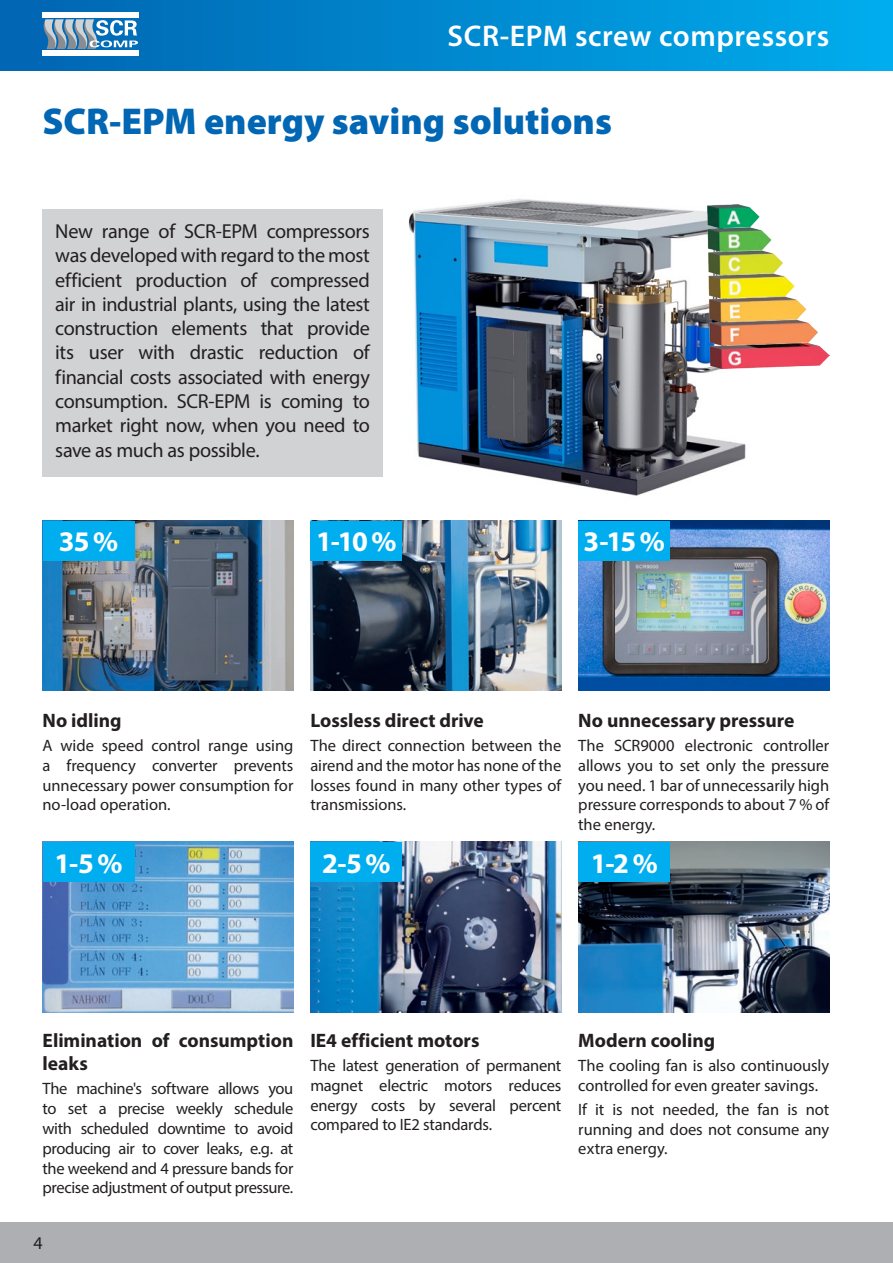
<style>
.page{position:relative;width:893px;height:1263px;background:#fff}
.page>*{position:absolute;margin:0;border:0;box-sizing:border-box;transform-origin:0 0}
.t1{font:900 37.5px "Myriad Pro";color:#0166b3}
.t2{font:600 30px "Myriad Pro";letter-spacing:.02em;color:#fff}
.t3{font:700 28.5px "Myriad Pro";color:#fff}
.t4{font:20.25px/24.3px "Myriad Pro";letter-spacing:-.02em;color:#231f20;text-align:justify}
.t5{font:700 19.5px/23.4px "Myriad Pro";color:#231f20}
.t6{font:18px "Myriad Pro";color:#231f20}
.t7{font:16.5px/19.8px "Myriad Pro";letter-spacing:-.005em;color:#231f20;text-align:justify}
</style>
<div class="page">
<div style="left:0;top:1222px;width:893px;height:41px;background:#aeafb3"></div>
<div style="left:0;top:0;width:893px;height:70px;background:linear-gradient(to right,#0767b2,#00abec)"></div>
<div style="left:43px;top:13px;width:96px;height:5px;background:#fff"></div>
<div style="left:43px;top:50px;width:96px;height:5px;background:#fff"></div>
<svg style="left:43px;top:19px;width:95px;height:30px;background:#74a1c1"></svg>
<img style="left:408px;top:198px;width:343px;height:298px">
<div style="left:43px;top:210px;width:340px;height:267px;background:#d1d2d4"></div>
<img style="left:708px;top:204px;width:121px;height:164px">
<img style="left:578px;top:842px;width:251px;height:170px">
<div style="left:578px;top:842px;width:92px;height:40px;background:#00aeef"></div>
<img style="left:310px;top:842px;width:251px;height:170px">
<div style="left:310px;top:842px;width:92px;height:40px;background:#00aeef"></div>
<img style="left:43px;top:842px;width:250px;height:170px">
<div style="left:43px;top:842px;width:91px;height:40px;background:#00aeef"></div>
<img style="left:43px;top:521px;width:250px;height:170px">
<div style="left:43px;top:521px;width:91px;height:39px;background:#00aeef"></div>
<img style="left:578px;top:521px;width:251px;height:170px">
<div style="left:578px;top:521px;width:92px;height:39px;background:#00aeef"></div>
<img style="left:310px;top:521px;width:251px;height:170px">
<div style="left:310px;top:521px;width:92px;height:39px;background:#00aeef"></div>
<h2 class="t2" style="left:448px;top:17px;width:383px">SCR-EPM screw compressors</h2>
<h1 class="t1" style="left:43px;top:97px;width:571px">SCR-EPM energy saving solutions</h1>
<p class="t4" style="left:55px;top:219px;width:316px">New range of SCR-EPM compressors was developed with regard to the most efficient production of compressed air in industrial plants, using the latest construction elements that provide its user with drastic reduction of financial costs associated with energy consumption. SCR-EPM is coming to market right now, when you need to save as much as possible.</p>
<h3 class="t3" style="left:59px;top:523px;width:61px">35%</h3>
<h3 class="t3" style="left:316px;top:523px;width:82px">1-10%</h3>
<h3 class="t3" style="left:584px;top:523px;width:83px">3-15%</h3>
<p class="t5" style="left:43px;top:708px;width:80px">No idling</p>
<p class="t7" style="left:43px;top:735px;width:252px">A wide speed control range using a frequency converter prevents unnecessary power consumption for no-load operation.</p>
<p class="t5" style="left:310px;top:708px;width:175px">Lossless direct drive</p>
<p class="t7" style="left:310px;top:735px;width:252px">The direct connection between the airend and the motor has none of the losses found in many other types of transmissions.</p>
<p class="t5" style="left:578px;top:708px;width:218px">No unnecessary pressure</p>
<p class="t7" style="left:578px;top:735px;width:252px">The SCR9000 electronic controller allows you to set only the pressure you need. 1 bar of unnecessarily high pressure corresponds to about 7 % of the energy.</p>
<h3 class="t3" style="left:54px;top:844px;width:70px">1-5%</h3>
<h3 class="t3" style="left:322px;top:844px;width:70px">2-5%</h3>
<h3 class="t3" style="left:591px;top:844px;width:68px">1-2 %</h3>
<p class="t5" style="left:43px;top:1028px;width:252px">Elimination of consumption leaks</p>
<p class="t7" style="left:43px;top:1079px;width:252px">The machine's software allows you to set a precise weekly schedule with scheduled downtime to avoid producing air to cover leaks, e.g. at the weekend and 4 pressure bands for precise adjustment of output pressure.</p>
<p class="t6" style="left:33px;top:1232px;width:11px">4</p>
<p class="t5" style="left:310px;top:1028px;width:171px">IE4 efficient motors</p>
<p class="t7" style="left:310px;top:1055px;width:252px">The latest generation of permanent magnet electric motors reduces energy costs by several percent compared to IE2 standards.</p>
<p class="t5" style="left:578px;top:1028px;width:138px">Modern cooling</p>
<p class="t7" style="left:578px;top:1055px;width:252px">The cooling fan is also continuously controlled for even greater savings.</p>
<p class="t7" style="left:578px;top:1099px;width:252px">If it is not needed, the fan is not running and does not consume any extra energy.</p>
</div>
